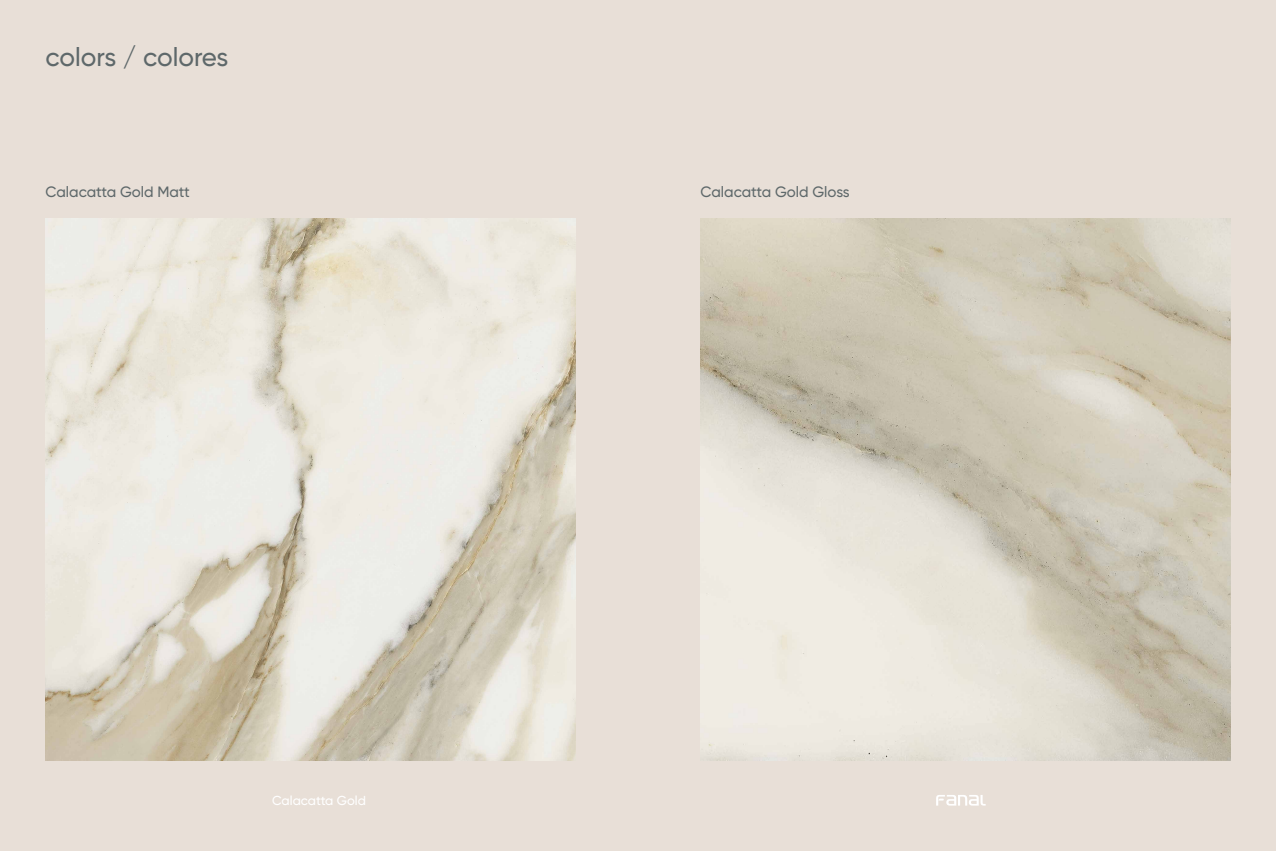
<style>
.page{position:relative;width:1276px;height:851px;background:#fff}
.page>*{position:absolute;margin:0;border:0;box-sizing:border-box;transform-origin:0 0}
.t1{font:500 26px "Gilroy";color:#5e686a}
.t2{font:500 15px "Gilroy";color:#5e686a}
.t3{font:500 13px "Gilroy";color:#fff}
</style>
<div class="page">
<div style="left:0;top:0;width:1276px;height:850px;background:#e8dfd7"></div>
<img style="left:45px;top:219px;width:530px;height:541px">
<img style="left:700px;top:219px;width:530px;height:541px">
<svg style="left:936px;top:795px;width:49px;height:10px"></svg>
<h1 class="t1" style="left:45px;top:41px;width:185px">colors / colores</h1>
<p class="t2" style="left:45px;top:183px;width:146px">Calacatta Gold Matt</p>
<p class="t2" style="left:700px;top:183px;width:151px">Calacatta Gold Gloss</p>
<p class="t3" style="left:272px;top:792px;width:95px">Calacatta Gold</p>
</div>
